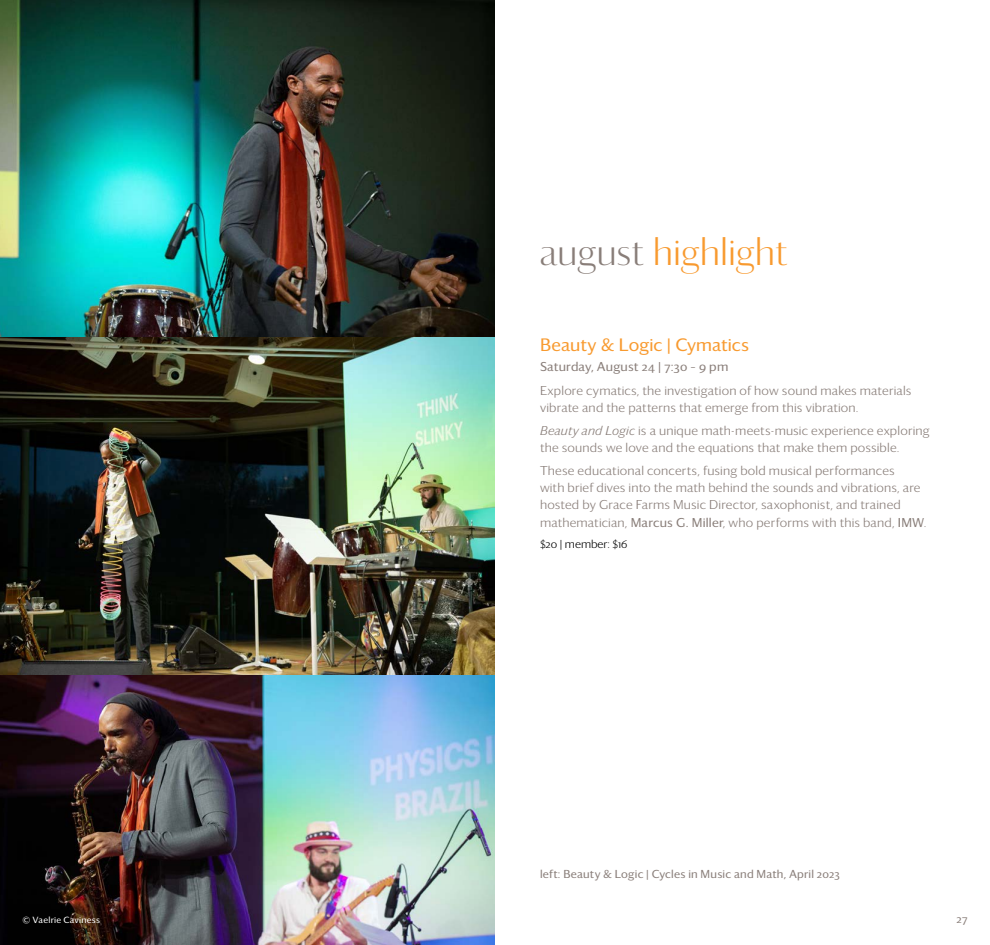
<style>
.page{position:relative;width:990px;height:945px;background:#fff}
.page>*{position:absolute;margin:0;border:0;box-sizing:border-box;transform-origin:0 0}
.t1{font:300 37.5px "Darby Sans Poster";letter-spacing:.015em;color:#f89a2f}
.t2{font:17.5px "Darby Sans";letter-spacing:.005em;color:#f89a2f}
.t3{font:300 12.5px/17.2px "Darby Sans";letter-spacing:.015em;color:#897e79}
.t4{font:12.5px "Darby Sans";letter-spacing:.015em;color:#897e79}
.t5{font:11.25px "Darby Sans";letter-spacing:.02em;color:#897e79}
.t6{font:300 11.25px "Darby Sans";color:#000}
.t7{font:8.75px "Darby Sans";letter-spacing:.03em;color:#fff}
.s1{color:#897e79}
.s2{font-style:italic}
.s3{font-weight:400}
</style>
<div class="page">
<img style="left:0;top:0;width:495px;height:338px">
<img style="left:0;top:338px;width:495px;height:337px">
<img style="left:0;top:675px;width:495px;height:270px">
<p class="t7" style="left:22px;top:913px;width:79px">© Vaelrie Caviness</p>
<h1 class="t1" style="left:540px;top:225px;width:249px"><span class="s1">august</span> highlight</h1>
<h2 class="t2" style="left:540px;top:333px;width:211px">Beauty &amp; Logic | Cymatics</h2>
<p class="t4" style="left:540px;top:358px;width:190px">Saturday, August 24 | 7:30 – 9 pm</p>
<p class="t3" style="left:540px;top:382px;width:373px">Explore cymatics, the investigation of how sound makes materials vibrate and the patterns that emerge from this vibration.</p>
<p class="t3" style="left:540px;top:422px;width:391px"><span class="s2">Beauty and Logic</span> is a unique math-meets-music experience exploring the sounds we love and the equations that make them possible.</p>
<p class="t3" style="left:540px;top:462px;width:388px">These educational concerts, fusing bold musical performances<br>with brief dives into the math behind the sounds and vibrations, are hosted by Grace Farms Music Director, saxophonist, and trained mathematician, <span class="s3">Marcus G. Miller</span>, who performs with this band, <span class="s3">IMW</span>.</p>
<p class="t6" style="left:540px;top:536px;width:89px">$20 | member: $16</p>
<p class="t5" style="left:540px;top:866px;width:301px">left: Beauty &amp; Logic | Cycles in Music and Math, April 2023</p>
<p class="t5" style="left:957px;top:911px;width:12px">27</p>
</div>
